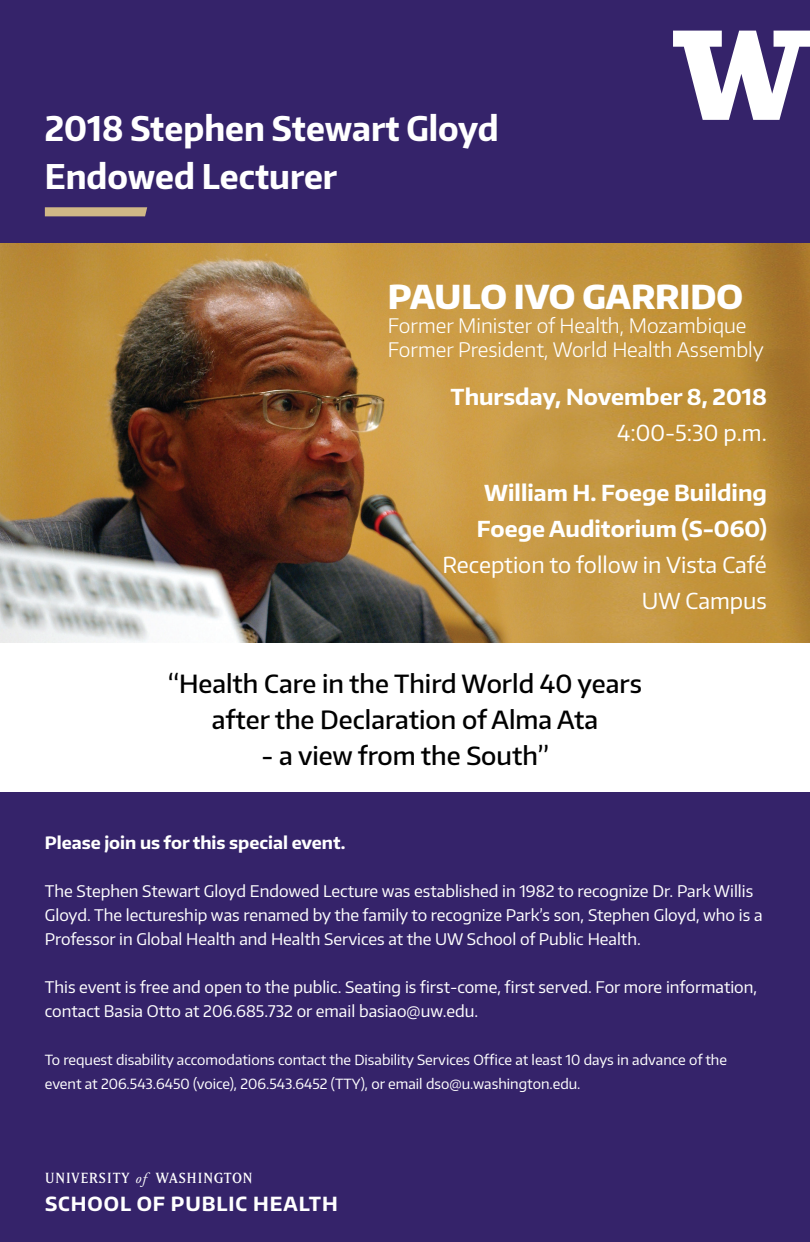
<style>
.page{position:relative;width:810px;height:1242px;background:#fff}
.page>*{position:absolute;margin:0;border:0;box-sizing:border-box;transform-origin:0 0}
.t1{font:700 34px/48px "Encode Sans Narrow";color:#fff}
.t2{font:800 33px "Encode Sans Normal";color:#fff}
.t3{font:500 25px/36px "Encode Sans Normal";color:#000;text-align:center}
.t4{font:700 22px/36px "Encode Sans Normal";color:#fff;text-align:center}
.t5{font:22px/36px "Encode Sans Normal";color:#fff;text-align:right}
.t6{font:300 20px/24px "Encode Sans Normal";color:#fff}
.t7{font:700 19.3px "Encode Sans Normal";letter-spacing:.05em;color:#fff}
.t8{font:700 17px "Encode Sans Normal";color:#fff}
.t9{font:16px/24px "Encode Sans Normal";color:#fff}
.t10{font:14.4px "Matrix II Reg";letter-spacing:.07em;color:#fff}
.t11{font:14px/24px "Encode Sans Normal";color:#fff}
.s1{font-family:"Adobe Garamond Pro";font-style:italic;font-size:15px}
</style>
<div class="page">
<div style="left:0;top:0;width:810px;height:334px;background:#35236a"></div>
<div style="left:0;top:792px;width:810px;height:450px;background:#35236a"></div>
<img style="left:0;top:244px;width:809px;height:399px">
<svg style="left:673px;top:31px;width:137px;height:89px"></svg>
<svg style="left:45px;top:207px;width:102px;height:9px"></svg>
<h1 class="t1" style="left:45px;top:103px;width:455px">2018 Stephen Stewart Gloyd<br>Endowed Lecturer</h1>
<h2 class="t2" style="left:388px;top:275px;width:357px">PAULO IVO GARRIDO</h2>
<p class="t6" style="left:388px;top:313px;width:378px">Former Minister of Health, Mozambique<br>Former President, World Health Assembly</p>
<h3 class="t4" style="left:451px;top:378px;width:318px">Thursday, November 8, 2018</h3>
<h3 class="t5" style="left:617px;top:414px;width:151px">4:00-5:30 p.m.</h3>
<h3 class="t4" style="left:477px;top:474px;width:292px">William H. Foege Building<br>Foege Auditorium (S-060)</h3>
<h3 class="t5" style="left:443px;top:546px;width:326px">Reception to follow in Vista Café<br>UW Campus</h3>
<h3 class="t3" style="left:168px;top:665px;width:475px">“Health Care in the Third World 40 years after the Declaration of Alma Ata</h3>
<h3 class="t3" style="left:262px;top:737px;width:289px">- a view from the South”</h3>
<p class="t8" style="left:45px;top:831px;width:302px">Please join us for this special event.</p>
<p class="t9" style="left:45px;top:879px;width:719px">The Stephen Stewart Gloyd Endowed Lecture was established in 1982 to recognize Dr. Park Willis<br>Gloyd. The lectureship was renamed by the family to recognize Park’s son, Stephen Gloyd, who is a<br>Professor in Global Health and Health Services at the UW School of Public Health.</p>
<p class="t9" style="left:45px;top:975px;width:714px">This event is free and open to the public. Seating is first-come, first served. For more information, contact Basia Otto at 206.685.732 or email basiao@uw.edu.</p>
<p class="t11" style="left:45px;top:1047px;width:684px">To request disability accomodations contact the Disability Services Office at least 10 days in advance of the event at 206.543.6450 (voice), 206.543.6452 (TTY), or email dso@u.washington.edu.</p>
<p class="t10" style="left:45px;top:1170px;width:209px">UNIVERSITY <span class="s1">of</span> WASHINGTON</p>
<p class="t7" style="left:45px;top:1191px;width:294px">SCHOOL OF PUBLIC HEALTH</p>
</div>
